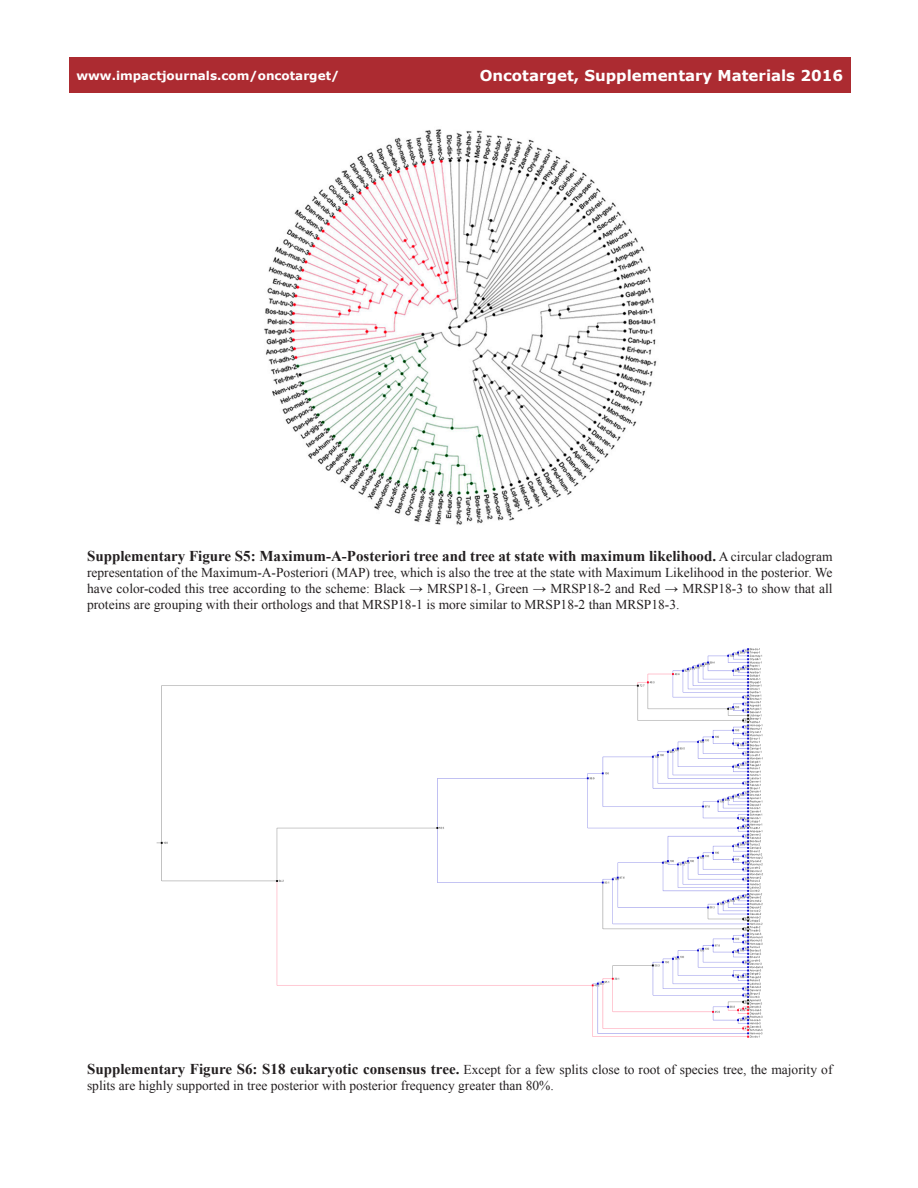
<style>
.page{position:relative;width:918px;height:1188px;background:#fff}
.page>*{position:absolute;margin:0;border:0;box-sizing:border-box;transform-origin:0 0}
.figuretext{font:700 15px "Times New Roman";color:#231f20}
.t1{font:700 15px "Verdana";color:#fff}
.figuretext-2{font:13.5px/16.2px "Times New Roman";color:#231f20;text-align:justify}
.t2{font:700 12px "Verdana";color:#fff}
.s1{font-weight:400;font-size:13.5px}
.s2{font-weight:700;font-size:15px}
</style>
<div class="page">
<div style="left:69px;top:57px;width:781px;height:36px;background:#ac2b31"></div>
<img style="left:264px;top:129px;width:393px;height:396px">
<img style="left:156px;top:648px;width:607px;height:390px">
<p class="t2" style="left:76px;top:67px;width:264px">www.impactjournals.com/oncotarget/</p>
<p class="t1" style="left:480px;top:65px;width:365px">Oncotarget, Supplementary Materials 2016</p>
<p class="figuretext" style="left:87px;top:545px;width:747px">Supplementary Figure S5: Maximum-A-Posteriori tree and tree at state with maximum likelihood. <span class="s1">A circular cladogram</span></p>
<p class="figuretext-2" style="left:87px;top:564px;width:747px">representation of the Maximum-A-Posteriori (MAP) tree, which is also the tree at the state with Maximum Likelihood in the posterior. We have color-coded this tree according to the scheme: Black → MRSP18-1, Green → MRSP18-2 and Red → MRSP18-3 to show that all proteins are grouping with their orthologs and that MRSP18-1 is more similar to MRSP18-2 than MRSP18-3.</p>
<p class="figuretext-2" style="left:87px;top:1061px;width:747px"><span class="s2">Supplementary Figure S6: S18 eukaryotic consensus tree.</span> Except for a few splits close to root of species tree, the majority of splits are highly supported in tree posterior with posterior frequency greater than 80%.</p>
</div>
